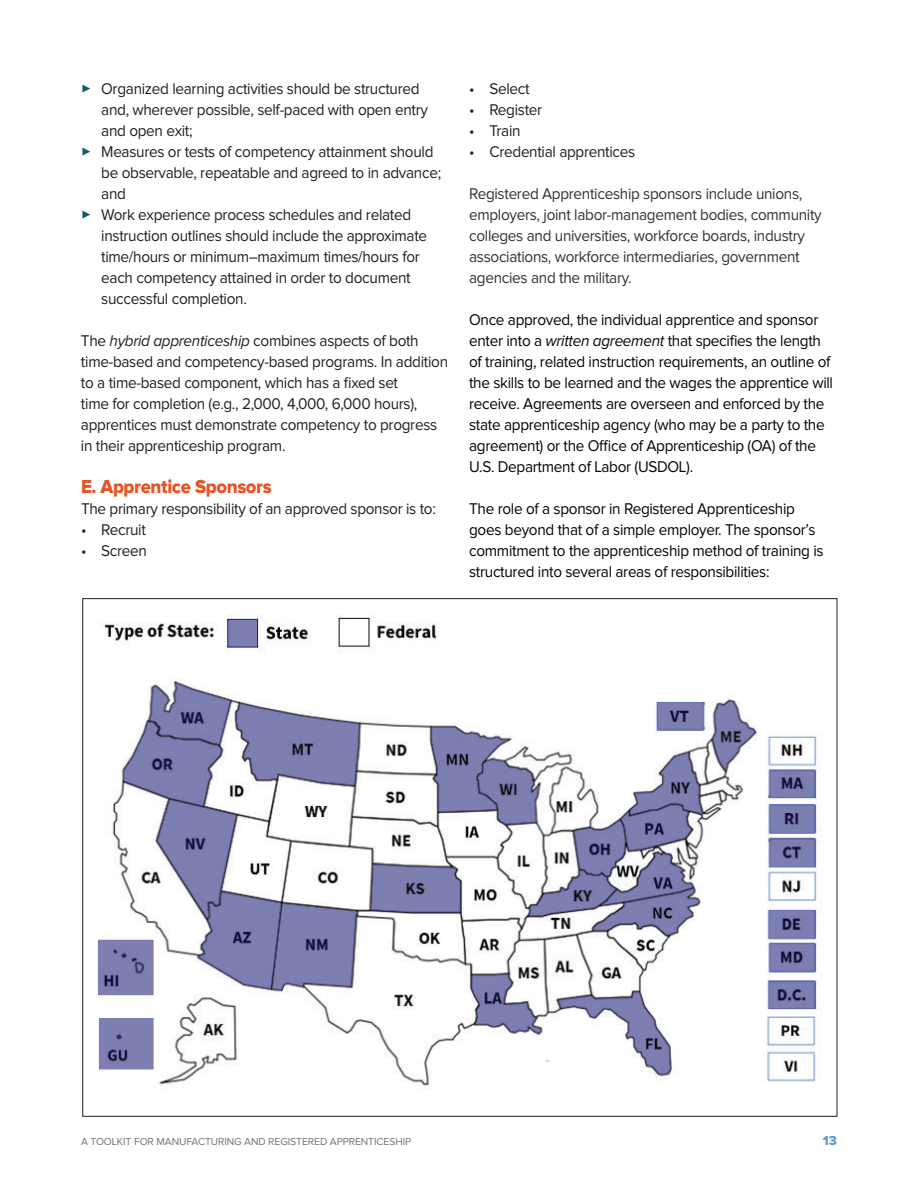
<style>
.page{position:relative;width:918px;height:1188px;background:#fff}
.page>*{position:absolute;margin:0;border:0;box-sizing:border-box;transform-origin:0 0}
.t1{font:19.5px "Proxima Nova Extrabld";letter-spacing:-.02em;color:#e85424;scale:.95 1}
.t2{font:16.2px/21px "Proxima Nova";letter-spacing:-.02em;color:#231f20;scale:.95 1}
.t3{font:16.2px/21px "Proxima Nova";letter-spacing:-.02em;color:#040503;scale:.95 1}
.t4{font:16.2px/21px "Proxima Nova";letter-spacing:-.02em;color:#313232;scale:.95 1}
.t5{font:13.5px "Proxima Nova Extrabld";color:#589fd6}
.t6{font:10.5px "Proxima Nova";letter-spacing:-.01em;color:#6f7677}
.s1{font-family:"Dingbests";color:#145d66}
.s2{font-style:italic}
</style>
<div class="page">
<img style="left:97px;top:614px;width:725px;height:475px">
<p class="t2" style="left:81px;top:78px;width:358px"><span class="s1">&gt;</span> Organized learning activities should be structured</p>
<p class="t2" style="left:101px;top:99px;width:345px">and, wherever possible, self-paced with open entry</p>
<p class="t2" style="left:101px;top:120px;width:98px">and open exit;</p>
<p class="t2" style="left:81px;top:141px;width:373px"><span class="s1">&gt;</span> Measures or tests of competency attainment should</p>
<p class="t2" style="left:101px;top:162px;width:359px">be observable, repeatable and agreed to in advance;</p>
<p class="t2" style="left:101px;top:183px;width:28px">and</p>
<p class="t2" style="left:81px;top:204px;width:349px"><span class="s1">&gt;</span> Work experience process schedules and related</p>
<p class="t2" style="left:101px;top:225px;width:345px">instruction outlines should include the approximate</p>
<p class="t2" style="left:101px;top:246px;width:337px">time/hours or minimum–maximum times/hours for</p>
<p class="t2" style="left:101px;top:267px;width:327px">each competency attained in order to document</p>
<p class="t2" style="left:101px;top:288px;width:155px">successful completion.</p>
<p class="t2" style="left:81px;top:330px;width:388px">The <span class="s2">hybrid apprenticeship</span> combines aspects of both time-based and competency-based programs. In addition to a time-based component, which has a fixed set<br>time for completion (e.g., 2,000, 4,000, 6,000 hours), apprentices must demonstrate competency to progress in their apprenticeship program.</p>
<p class="t1" style="left:81px;top:475px;width:202px">E. Apprentice Sponsors</p>
<p class="t2" style="left:81px;top:498px;width:375px">The primary responsibility of an approved sponsor is to:</p>
<p class="t2" style="left:81px;top:519px;width:70px">• Recruit</p>
<p class="t2" style="left:81px;top:540px;width:71px">• Screen</p>
<p class="t2" style="left:469px;top:78px;width:65px">• Select</p>
<p class="t2" style="left:469px;top:99px;width:79px">• Register</p>
<p class="t2" style="left:469px;top:120px;width:56px">• Train</p>
<p class="t2" style="left:469px;top:141px;width:176px">• Credential apprentices</p>
<p class="t4" style="left:469px;top:183px;width:373px">Registered Apprenticeship sponsors include unions, employers, joint labor-management bodies, community colleges and universities, workforce boards, industry associations, workforce intermediaries, government agencies and the military.</p>
<p class="t3" style="left:469px;top:309px;width:385px">Once approved, the individual apprentice and sponsor enter into a <span class="s2">written agreement</span> that specifies the length of training, related instruction requirements, an outline of the skills to be learned and the wages the apprentice will receive. Agreements are overseen and enforced by the state apprenticeship agency (who may be a party to the agreement) or the Office of Apprenticeship (OA) of the U.S. Department of Labor (USDOL).</p>
<p class="t3" style="left:469px;top:498px;width:375px">The role of a sponsor in Registered Apprenticeship goes beyond that of a simple employer. The sponsor’s commitment to the apprenticeship method of training is structured into several areas of responsibilities:</p>
<p class="t6" style="left:81px;top:1135px;width:332px">A TOOLKIT FOR MANUFACTURING AND REGISTERED APPRENTICESHIP</p>
<p class="t5" style="left:823px;top:1132px;width:16px">13</p>
</div>
